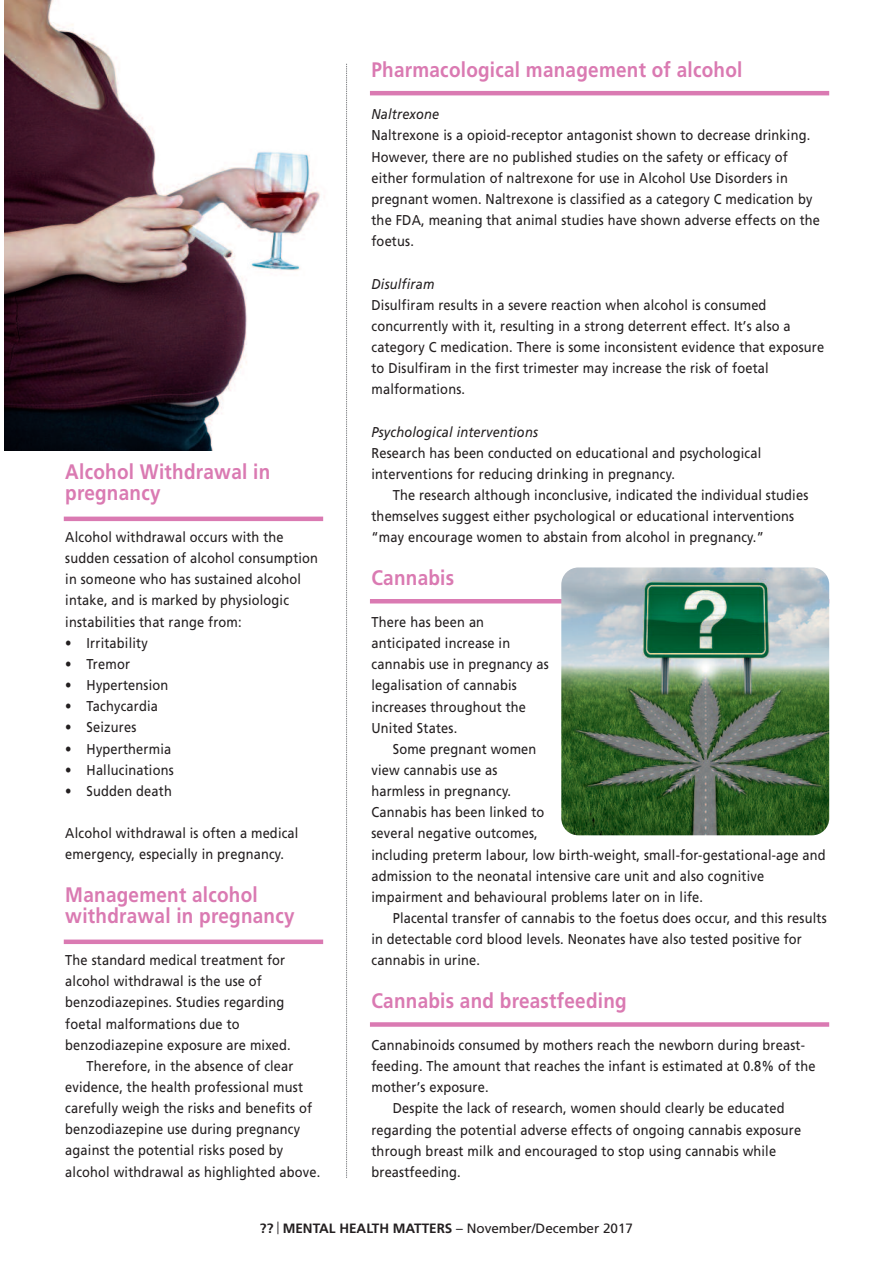
<style>
.page{position:relative;width:893px;height:1263px;background:#fff}
.page>*{position:absolute;margin:0;border:0;box-sizing:border-box;transform-origin:0 0}
.t1{font:700 21px/21.1px "Frutiger";letter-spacing:.015em;color:#da7ab2;scale:.9 1}
.t2{font:14.25px/21.1px "Frutiger";letter-spacing:.015em;color:#231f20;scale:.9 1}
.t3{font:italic 14.25px "Frutiger";letter-spacing:.015em;color:#231f20;scale:.9 1}
.t4{font:13.5px "Frutiger";color:#231f20}
.s1{font-weight:700}
.s2{font-weight:700;font-size:16.5px}
</style>
<div class="page">
<img style="left:4px;top:0;width:343px;height:450px">
<svg style="left:346px;top:64px;width:1px;height:1114px"></svg>
<div style="left:64px;top:939px;width:259px;height:5px;background:#da7ab2"></div>
<hr style="left:64px;top:517px;width:259px;height:4px;background:#da7ab2">
<hr style="left:370px;top:91px;width:459px;height:4px;background:#da7ab2">
<hr style="left:370px;top:599px;width:459px;height:4px;background:#da7ab2">
<div style="left:370px;top:1022px;width:459px;height:5px;background:#da7ab2"></div>
<img style="left:561px;top:567px;width:268px;height:268px;border-radius:17px">
<h1 class="t1" style="left:65px;top:462px;width:229px">Alcohol Withdrawal in pregnancy</h1>
<p class="t2" style="left:65px;top:527px;width:282px">Alcohol withdrawal occurs with the sudden cessation of alcohol consumption in someone who has sustained alcohol intake, and is marked by physiologic instabilities that range from:</p>
<p class="t2" style="left:65px;top:633px;width:93px">• Irritability</p>
<p class="t2" style="left:65px;top:654px;width:73px">• Tremor</p>
<p class="t2" style="left:65px;top:676px;width:116px">• Hypertension</p>
<p class="t2" style="left:65px;top:697px;width:105px">• Tachycardia</p>
<p class="t2" style="left:65px;top:718px;width:80px">• Seizures</p>
<p class="t2" style="left:65px;top:739px;width:119px">• Hyperthermia</p>
<p class="t2" style="left:65px;top:760px;width:122px">• Hallucinations</p>
<p class="t2" style="left:65px;top:781px;width:120px">• Sudden death</p>
<p class="t2" style="left:65px;top:824px;width:261px">Alcohol withdrawal is often a medical emergency, especially in pregnancy.</p>
<h1 class="t1" style="left:65px;top:885px;width:256px">Management alcohol withdrawal in pregnancy</h1>
<p class="t2" style="left:65px;top:950px;width:246px">The standard medical treatment for</p>
<p class="t2" style="left:65px;top:972px;width:220px">alcohol withdrawal is the use of</p>
<p class="t2" style="left:65px;top:993px;width:245px">benzodiazepines. Studies regarding</p>
<p class="t2" style="left:65px;top:1014px;width:195px">foetal malformations due to</p>
<p class="t2" style="left:65px;top:1035px;width:252px">benzodiazepine exposure are mixed.</p>
<p class="t2" style="left:87px;top:1056px;width:232px">Therefore, in the absence of clear</p>
<p class="t2" style="left:65px;top:1077px;width:266px">evidence, the health professional must</p>
<p class="t2" style="left:65px;top:1099px;width:276px">carefully weigh the risks and benefits of</p>
<p class="t2" style="left:65px;top:1120px;width:263px">benzodiazepine use during pregnancy</p>
<p class="t2" style="left:65px;top:1141px;width:244px">against the potential risks posed by</p>
<p class="t2" style="left:65px;top:1162px;width:285px">alcohol withdrawal as highlighted above.</p>
<h1 class="t1" style="left:371px;top:61px;width:414px">Pharmacological management of alcohol</h1>
<p class="t3" style="left:371px;top:109px;width:77px">Naltrexone</p>
<p class="t2" style="left:371px;top:126px;width:500px">Naltrexone is a opioid-receptor antagonist shown to decrease drinking.<br>However, there are no published studies on the safety or efficacy of either formulation of naltrexone for use in Alcohol Use Disorders in pregnant women. Naltrexone is classified as a category C medication by the FDA, meaning that animal studies have shown adverse effects on the foetus.</p>
<p class="t3" style="left:371px;top:278px;width:71px">Disulfiram</p>
<p class="t2" style="left:371px;top:295px;width:505px">Disulfiram results in a severe reaction when alcohol is consumed concurrently with it, resulting in a strong deterrent effect. It’s also a category C medication. There is some inconsistent evidence that exposure to Disulfiram in the first trimester may increase the risk of foetal malformations.</p>
<p class="t3" style="left:371px;top:426px;width:187px">Psychological interventions</p>
<p class="t2" style="left:371px;top:443px;width:435px">Research has been conducted on educational and psychological interventions for reducing drinking in pregnancy.</p>
<p class="t2" style="left:371px;top:486px;width:487px;text-indent:21px">The research although inconclusive, indicated the individual studies themselves suggest either psychological or educational interventions “may encourage women to abstain from alcohol in pregnancy.”</p>
<h1 class="t1" style="left:371px;top:568px;width:93px">Cannabis</h1>
<p class="t2" style="left:371px;top:612px;width:199px">There has been an anticipated increase in cannabis use in pregnancy as legalisation of cannabis increases throughout the<br>United States.</p>
<p class="t2" style="left:371px;top:739px;width:506px;text-indent:21px">Some pregnant women<br>view cannabis use as<br>harmless in pregnancy.<br>Cannabis has been linked to<br>several negative outcomes,<br>including preterm labour, low birth-weight, small-for-gestational-age and admission to the neonatal intensive care unit and also cognitive impairment and behavioural problems later on in life.</p>
<p class="t2" style="left:371px;top:909px;width:507px;text-indent:21px">Placental transfer of cannabis to the foetus does occur, and this results in detectable cord blood levels. Neonates have also tested positive for cannabis in urine.</p>
<h1 class="t1" style="left:371px;top:991px;width:285px">Cannabis and breastfeeding</h1>
<p class="t2" style="left:371px;top:1035px;width:483px">Cannabinoids consumed by mothers reach the newborn during breast-</p>
<p class="t2" style="left:371px;top:1057px;width:495px">feeding. The amount that reaches the infant is estimated at 0.8% of the</p>
<p class="t2" style="left:371px;top:1078px;width:132px">mother’s exposure.</p>
<p class="t2" style="left:393px;top:1099px;width:437px">Despite the lack of research, women should clearly be educated</p>
<p class="t2" style="left:371px;top:1120px;width:479px">regarding the potential adverse effects of ongoing cannabis exposure</p>
<p class="t2" style="left:371px;top:1141px;width:451px">through breast milk and encouraged to stop using cannabis while</p>
<p class="t2" style="left:371px;top:1162px;width:101px">breastfeeding.</p>
<p class="t4" style="left:260px;top:1223px;width:375px"><span class="s1">??</span> <span class="s2">|</span> <span class="s1">MENTAL HEALTH MATTERS</span> – November/December 2017</p>
</div>
